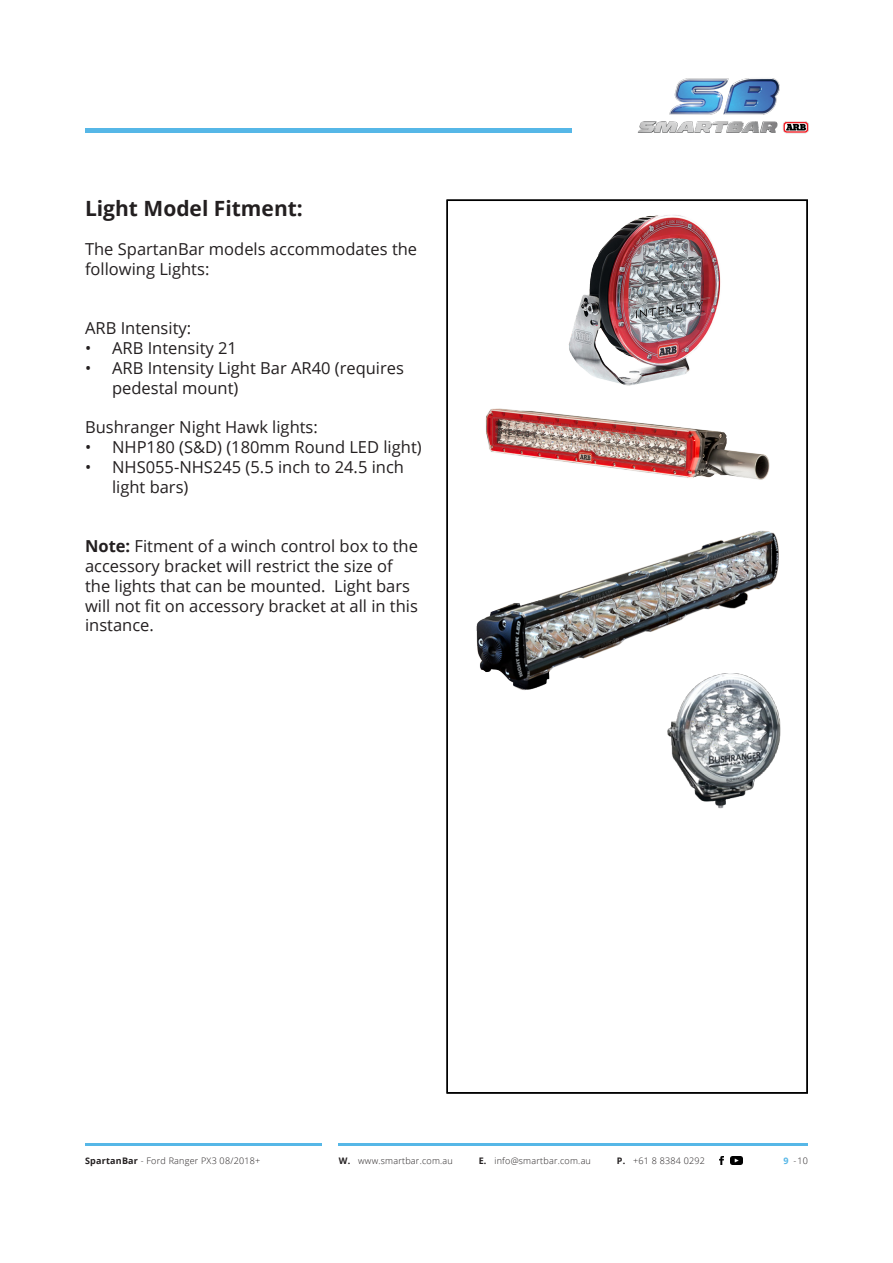
<style>
.page{position:relative;width:893px;height:1263px;background:#fff}
.page>*{position:absolute;margin:0;border:0;box-sizing:border-box;transform-origin:0 0}
.t1{font:700 21px "Open Sans";color:#231f20}
.t2{font:16.5px/19.8px "Open Sans";color:#231f20}
.t3{font:300 9px "Open Sans";letter-spacing:.025em;color:#231f20}
.s1{font-weight:700}
.s2{font-weight:700;color:#56b7e7}
</style>
<div class="page">
<hr style="left:85px;top:1143px;width:237px;height:2px;background:#56b7e7">
<hr style="left:339px;top:1143px;width:469px;height:2px;background:#56b7e7">
<svg style="left:720px;top:1156px;width:4px;height:8px"></svg>
<svg style="left:731px;top:1156px;width:11px;height:8px"></svg>
<hr style="left:85px;top:128px;width:486px;height:4px;background:#56b7e7">
<img style="left:637px;top:78px;width:172px;height:56px">
<div style="left:446px;top:199px;width:362px;height:894px;border:2px solid #000"></div>
<img style="left:485px;top:408px;width:285px;height:72px">
<img style="left:568px;top:215px;width:153px;height:171px">
<img style="left:667px;top:694px;width:113px;height:114px">
<img style="left:476px;top:530px;width:303px;height:164px">
<p class="t1" style="left:85px;top:193px;width:219px">Light Model Fitment:</p>
<p class="t2" style="left:85px;top:239px;width:334px">The SpartanBar models accommodates the following Lights:</p>
<p class="t2" style="left:85px;top:318px;width:108px">ARB Intensity:</p>
<p class="t2" style="left:85px;top:338px;width:153px">• ARB Intensity 21</p>
<p class="t2" style="left:112px;top:358px;width:293px;text-indent:-27px">• ARB Intensity Light Bar AR40 (requires pedestal mount)</p>
<p class="t2" style="left:85px;top:417px;width:234px">Bushranger Night Hawk lights:</p>
<p class="t2" style="left:85px;top:437px;width:338px">• NHP180 (S&amp;D) (180mm Round LED light)</p>
<p class="t2" style="left:112px;top:457px;width:293px;text-indent:-27px">• NHS055-NHS245 (5.5 inch to 24.5 inch light bars)</p>
<p class="t2" style="left:85px;top:536px;width:334px"><span class="s1">Note:</span> Fitment of a winch control box to the accessory bracket will restrict the size of the lights that can be mounted. Light bars will not fit on accessory bracket at all in this instance.</p>
<p class="t3" style="left:85px;top:1154px;width:177px"><span class="s1">SpartanBar</span> - Ford Ranger PX3 08/2018+</p>
<p class="t3" style="left:339px;top:1154px;width:116px"><span class="s1">W.</span> www.smartbar.com.au</p>
<p class="t3" style="left:479px;top:1154px;width:114px"><span class="s1">E.</span> info@smartbar.com.au</p>
<p class="t3" style="left:617px;top:1154px;width:90px"><span class="s1">P.</span> +61 8 8384 0292</p>
<p class="t3" style="left:783px;top:1154px;width:26px"><span class="s2">9</span> - 10</p>
</div>
